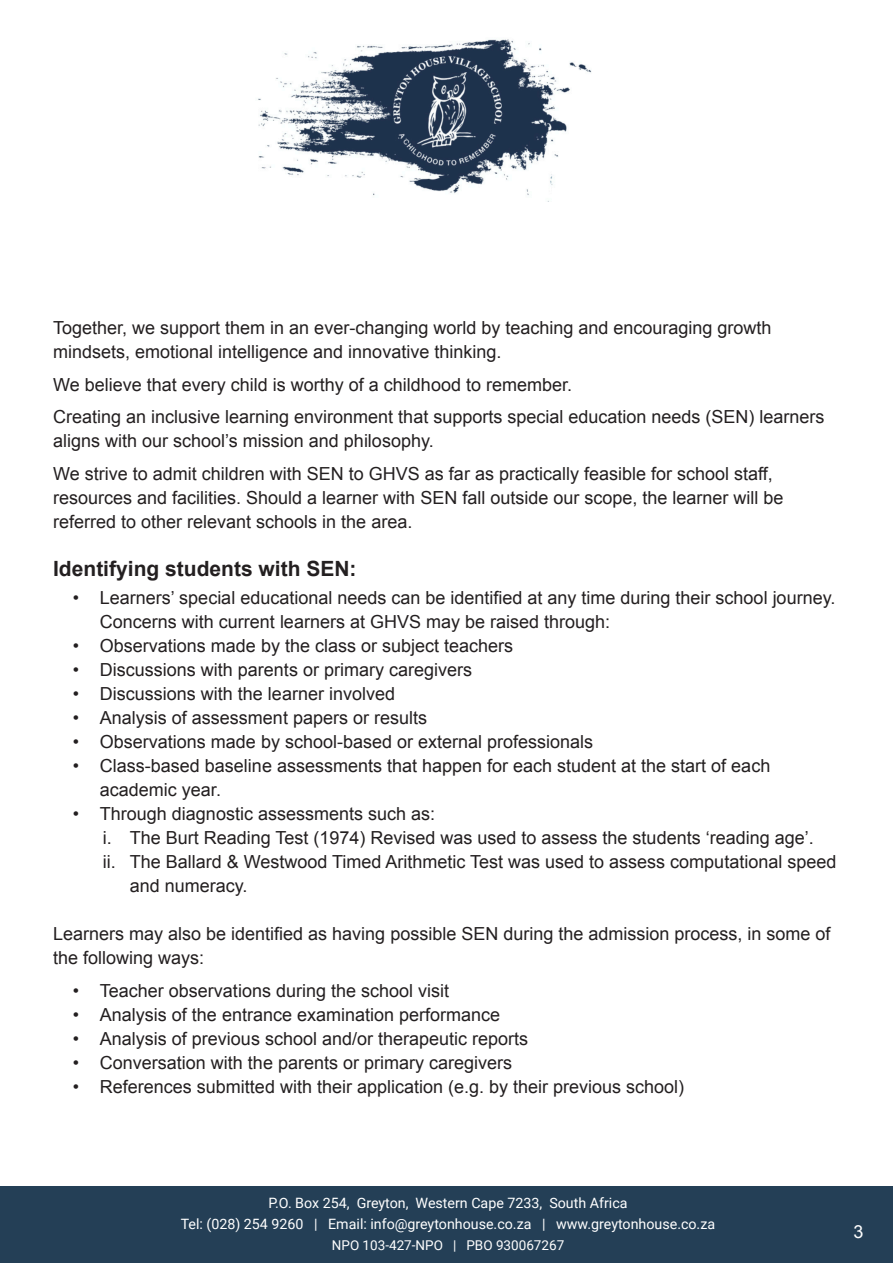
<style>
.page{position:relative;width:893px;height:1263px;background:#fff}
.page>*{position:absolute;margin:0;border:0;box-sizing:border-box;transform-origin:0 0}
.t1{font:700 21px "Arial";color:#231f20}
.t2{font:18px/24px "Arial";color:#231f20}
.t3{font:18px "Arial";color:#fff}
.t4{font:14.25px "Roboto";color:#fff}
.t5{font:13.5px "Roboto";color:#fff}
</style>
<div class="page">
<div style="left:0;top:1187px;width:893px;height:76px;background:#243f56"></div>
<img style="left:258px;top:39px;width:334px;height:157px">
<p class="t2" style="left:53px;top:316px;width:720px">Together, we support them in an ever-changing world by teaching and encouraging growth mindsets, emotional intelligence and innovative thinking.</p>
<p class="t2" style="left:53px;top:373px;width:520px">We believe that every child is worthy of a childhood to remember.</p>
<p class="t2" style="left:53px;top:405px;width:773px">Creating an inclusive learning environment that supports special education needs (SEN) learners aligns with our school’s mission and philosophy.</p>
<p class="t2" style="left:53px;top:462px;width:732px">We strive to admit children with SEN to GHVS as far as practically feasible for school staff, resources and facilities. Should a learner with SEN fall outside our scope, the learner will be referred to other relevant schools in the area.</p>
<p class="t1" style="left:53px;top:554px;width:305px">Identifying students with SEN:</p>
<p class="t2" style="left:100px;top:586px;width:737px;text-indent:-27px">• Learners’ special educational needs can be identified at any time during their school journey.<br>Concerns with current learners at GHVS may be raised through:</p>
<p class="t2" style="left:73px;top:634px;width:442px">• Observations made by the class or subject teachers</p>
<p class="t2" style="left:73px;top:658px;width:401px">• Discussions with parents or primary caregivers</p>
<p class="t2" style="left:73px;top:682px;width:324px">• Discussions with the learner involved</p>
<p class="t2" style="left:73px;top:706px;width:356px">• Analysis of assessment papers or results</p>
<p class="t2" style="left:73px;top:730px;width:522px">• Observations made by school-based or external professionals</p>
<p class="t2" style="left:100px;top:754px;width:672px;text-indent:-27px">• Class-based baseline assessments that happen for each student at the start of each academic year.</p>
<p class="t2" style="left:73px;top:802px;width:364px">• Through diagnostic assessments such as:</p>
<p class="t2" style="left:103px;top:826px;width:713px">i. The Burt Reading Test (1974) Revised was used to assess the students ‘reading age’.</p>
<p class="t2" style="left:130px;top:850px;width:708px;text-indent:-27px">ii. The Ballard &amp; Westwood Timed Arithmetic Test was used to assess computational speed and numeracy.</p>
<p class="t2" style="left:53px;top:922px;width:779px">Learners may also be identified as having possible SEN during the admission process, in some of the following ways:</p>
<p class="t2" style="left:73px;top:978px;width:378px">• Teacher observations during the school visit</p>
<p class="t2" style="left:73px;top:1002px;width:429px">• Analysis of the entrance examination performance</p>
<p class="t2" style="left:73px;top:1026px;width:457px">• Analysis of previous school and/or therapeutic reports</p>
<p class="t2" style="left:73px;top:1050px;width:441px">• Conversation with the parents or primary caregivers</p>
<p class="t2" style="left:73px;top:1074px;width:613px">• References submitted with their application (e.g. by their previous school)</p>
<p class="t4" style="left:268px;top:1193px;width:361px">P.O. Box 254, Greyton, Western Cape 7233, South Africa</p>
<p class="t4" style="left:181px;top:1214px;width:536px">Tel: (028) 254 9260 | Email: info@greytonhouse.co.za | www.greytonhouse.co.za</p>
<p class="t5" style="left:332px;top:1236px;width:234px">NPO 103-427-NPO | PBO 930067267</p>
<p class="t3" style="left:854px;top:1220px;width:12px">3</p>
</div>
